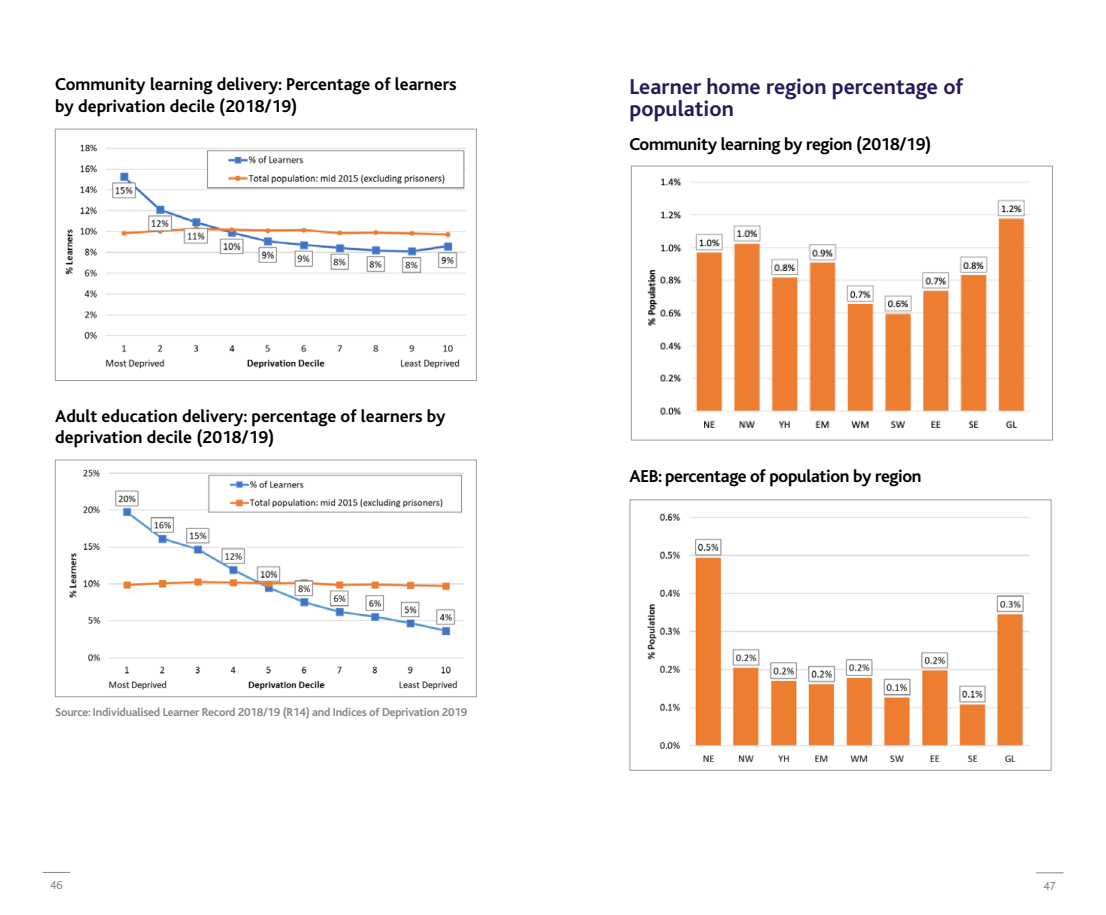
<style>
.page{position:relative;width:1106px;height:915px;background:#fff}
.page>*{position:absolute;margin:0;border:0;box-sizing:border-box;transform-origin:0 0}
.t1{font:700 22.5px/22.5px "Bliss";color:#251b5b}
.t2{font:700 18px/21.1px "Bliss";color:#000}
.t3{font:700 18px "Bliss";letter-spacing:-.02em;color:#000}
.t4{font:700 12px "Bliss";letter-spacing:-.02em;color:#878787}
.t5{font:12px "Bliss";color:#878787}
</style>
<div class="page">
<svg style="left:1035px;top:872px;width:28px;height:1px"></svg>
<div style="left:55px;top:129px;width:422px;height:252px;border:1px solid #9d9d9c"></div>
<img style="left:65px;top:144px;width:401px;height:225px">
<div style="left:55px;top:459px;width:422px;height:237px;border:1px solid #9d9d9c"></div>
<img style="left:69px;top:469px;width:395px;height:221px">
<img style="left:647px;top:178px;width:383px;height:251px">
<div style="left:631px;top:166px;width:421px;height:274px;border:1px solid #9d9d9c"></div>
<img style="left:647px;top:513px;width:382px;height:248px">
<div style="left:629px;top:499px;width:422px;height:271px;border:1px solid #9d9d9c"></div>
<p class="t2" style="left:55px;top:74px;width:403px">Community learning delivery: Percentage of learners by deprivation decile (2018/19)</p>
<p class="t2" style="left:55px;top:405px;width:392px">Adult education delivery: percentage of learners by deprivation decile (2018/19)</p>
<p class="t4" style="left:55px;top:705px;width:413px">Source: Individualised Learner Record 2018/19 (R14) and Indices of Deprivation 2019</p>
<p class="t1" style="left:629px;top:76px;width:335px">Learner home region percentage of population</p>
<p class="t3" style="left:629px;top:135px;width:303px">Community learning by region (2018/19)</p>
<p class="t3" style="left:629px;top:466px;width:293px">AEB: percentage of population by region</p>
<p class="t5" style="left:50px;top:878px;width:14px">46</p>
<p class="t5" style="left:1043px;top:879px;width:14px">47</p>
</div>
